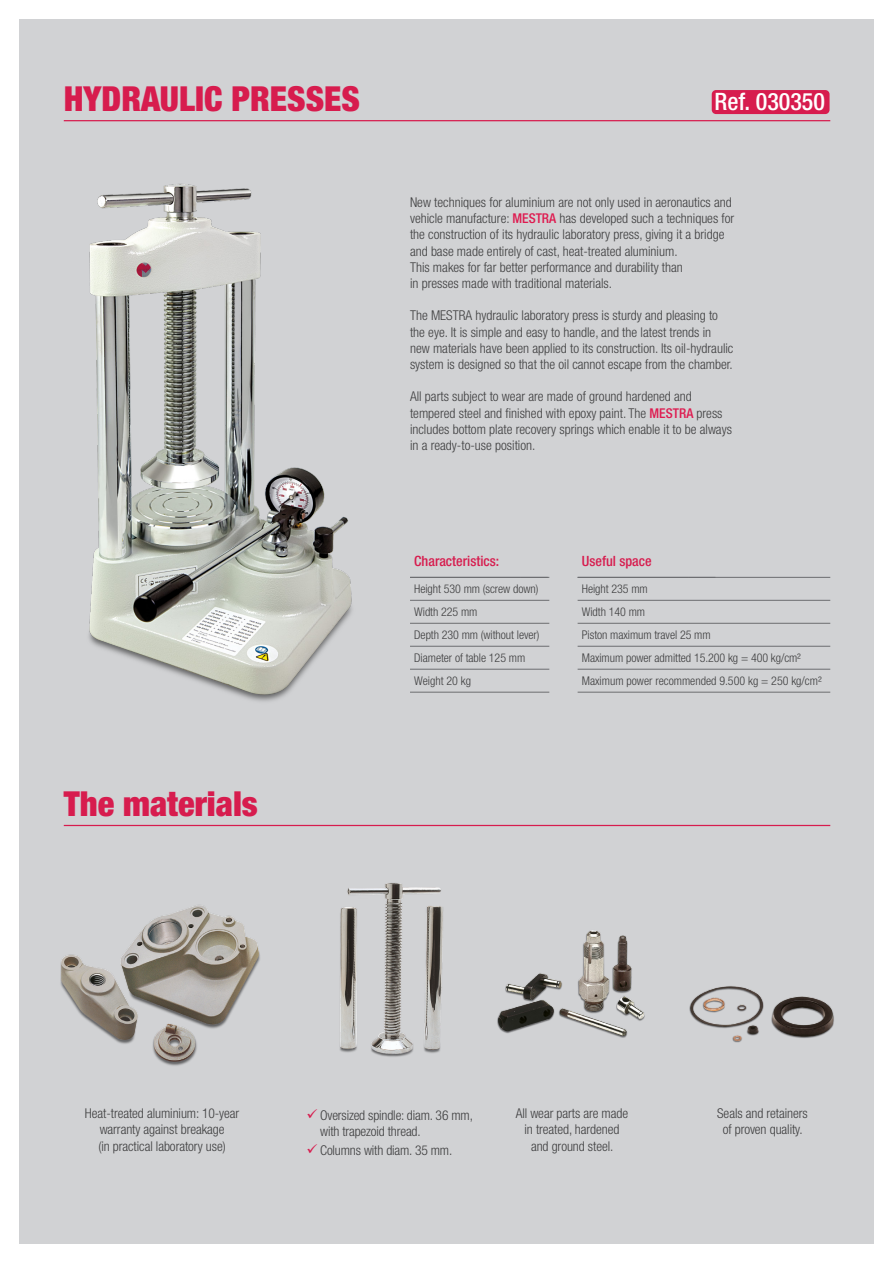
<style>
.page{position:relative;width:893px;height:1263px;background:#fff}
.page>*{position:absolute;margin:0;border:0;box-sizing:border-box;transform-origin:0 0}
.t1{font:900 condensed 34.5px "Helvetica Neue LT Std";color:#d71c4e}
.t2{font:500 condensed 24px "Helvetica Neue LT Std";color:#fff}
.t3{font:500 condensed 14.1px "Helvetica Neue LT Std";color:#d71c4e}
.Características{font:300 condensed 13.5px/16.2px "Helvetica Neue LT Std";color:#3e3e3f}
.Tx_general{font:300 condensed 12px "Helvetica Neue LT Std";letter-spacing:-.005em;color:#3e3e3f}
.s1{font-weight:500;color:#de1b50}
.s2{color:#d71c4e}
</style>
<div class="page">
<div style="left:19px;top:19px;width:854px;height:1224px;background:#d1d2d4"></div>
<div style="left:712px;top:90px;width:117px;height:24px;background:#d71c4e;border-radius:4px"></div>
<img style="left:89px;top:183px;width:263px;height:519px">
<img style="left:60px;top:905px;width:200px;height:161px">
<img style="left:497px;top:930px;width:148px;height:108px">
<img style="left:340px;top:883px;width:103px;height:174px">
<img style="left:689px;top:986px;width:145px;height:57px">
<hr style="left:410px;top:577px;width:139px;height:1px;background:#6c6d70">
<hr style="left:410px;top:600px;width:139px;height:1px;background:#6c6d70">
<hr style="left:410px;top:623px;width:139px;height:1px;background:#6c6d70">
<hr style="left:410px;top:646px;width:139px;height:1px;background:#6c6d70">
<hr style="left:410px;top:669px;width:139px;height:1px;background:#6c6d70">
<hr style="left:410px;top:692px;width:139px;height:1px;background:#6c6d70">
<hr style="left:578px;top:577px;width:252px;height:1px;background:#6c6d70">
<hr style="left:578px;top:600px;width:252px;height:1px;background:#6c6d70">
<hr style="left:578px;top:623px;width:252px;height:1px;background:#6c6d70">
<hr style="left:578px;top:646px;width:252px;height:1px;background:#6c6d70">
<hr style="left:578px;top:669px;width:252px;height:1px;background:#6c6d70">
<hr style="left:578px;top:692px;width:252px;height:1px;background:#6c6d70">
<hr style="left:64px;top:120px;width:766px;height:1px;background:#d71c4e">
<hr style="left:64px;top:825px;width:766px;height:1px;background:#d71c4e">
<p class="t1" style="left:64px;top:77px;width:298px">HYDRAULIC PRESSES</p>
<p class="t1" style="left:64px;top:782px;width:196px">The materials</p>
<p class="t2" style="left:714px;top:87px;width:112px">Ref. 030350</p>
<p class="Características" style="left:410px;top:194px;width:326px">New techniques for aluminium are not only used in aeronautics and vehicle manufacture: <span class="s1">MESTRA</span> has developed such a techniques for the construction of its hydraulic laboratory press, giving it a bridge and base made entirely of cast, heat-treated aluminium.</p>
<p class="Características" style="left:410px;top:259px;width:274px">This makes for far better performance and durability than</p>
<p class="Características" style="left:410px;top:275px;width:204px">in presses made with traditional materials.</p>
<p class="Características" style="left:410px;top:307px;width:325px">The MESTRA hydraulic laboratory press is sturdy and pleasing to the eye. It is simple and easy to handle, and the latest trends in new materials have been applied to its construction. Its oil-hydraulic system is designed so that the oil cannot escape from the chamber.</p>
<p class="Características" style="left:410px;top:388px;width:323px">All parts subject to wear are made of ground hardened and tempered steel and finished with epoxy paint. The <span class="s1">MESTRA</span> press includes bottom plate recovery springs which enable it to be always in a ready-to-use position.</p>
<p class="t3" style="left:414px;top:553px;width:86px">Characteristics:</p>
<p class="Tx_general" style="left:414px;top:582px;width:126px">Height 530 mm (screw down)</p>
<p class="Tx_general" style="left:414px;top:605px;width:65px">Width 225 mm</p>
<p class="Tx_general" style="left:414px;top:628px;width:127px">Depth 230 mm (without lever)</p>
<p class="Tx_general" style="left:414px;top:651px;width:112px">Diameter of table 125 mm</p>
<p class="Tx_general" style="left:414px;top:674px;width:58px">Weight 20 kg</p>
<p class="t3" style="left:582px;top:553px;width:71px">Useful space</p>
<p class="Tx_general" style="left:582px;top:582px;width:67px">Height 235 mm</p>
<p class="Tx_general" style="left:582px;top:605px;width:65px">Width 140 mm</p>
<p class="Tx_general" style="left:582px;top:628px;width:130px">Piston maximum travel 25 mm</p>
<p class="Tx_general" style="left:582px;top:651px;width:221px">Maximum power admitted 15.200 kg = 400 kg/cm2</p>
<p class="Tx_general" style="left:582px;top:674px;width:241px">Maximum power recommended 9.500 kg = 250 kg/cm2</p>
<p class="Características" style="left:85px;top:1105px;width:156px;text-align:center">Heat-treated aluminium: 10-year warranty against breakage</p>
<p class="Características" style="left:98px;top:1138px;width:129px">(in practical laboratory use)</p>
<p class="Características" style="left:320px;top:1106px;width:154px;text-indent:-14px"><span class="s2">✓</span> Oversized spindle: diam. 36 mm, with trapezoid thread.</p>
<p class="Características" style="left:307px;top:1142px;width:147px"><span class="s2">✓</span> Columns with diam. 35 mm.</p>
<p class="Características" style="left:516px;top:1105px;width:114px">All wear parts are made</p>
<p class="Características" style="left:524px;top:1121px;width:96px">in treated, hardened</p>
<p class="Características" style="left:531px;top:1138px;width:84px">and ground steel.</p>
<p class="Características" style="left:717px;top:1105px;width:92px">Seals and retainers</p>
<p class="Características" style="left:723px;top:1121px;width:82px">of proven quality.</p>
</div>
